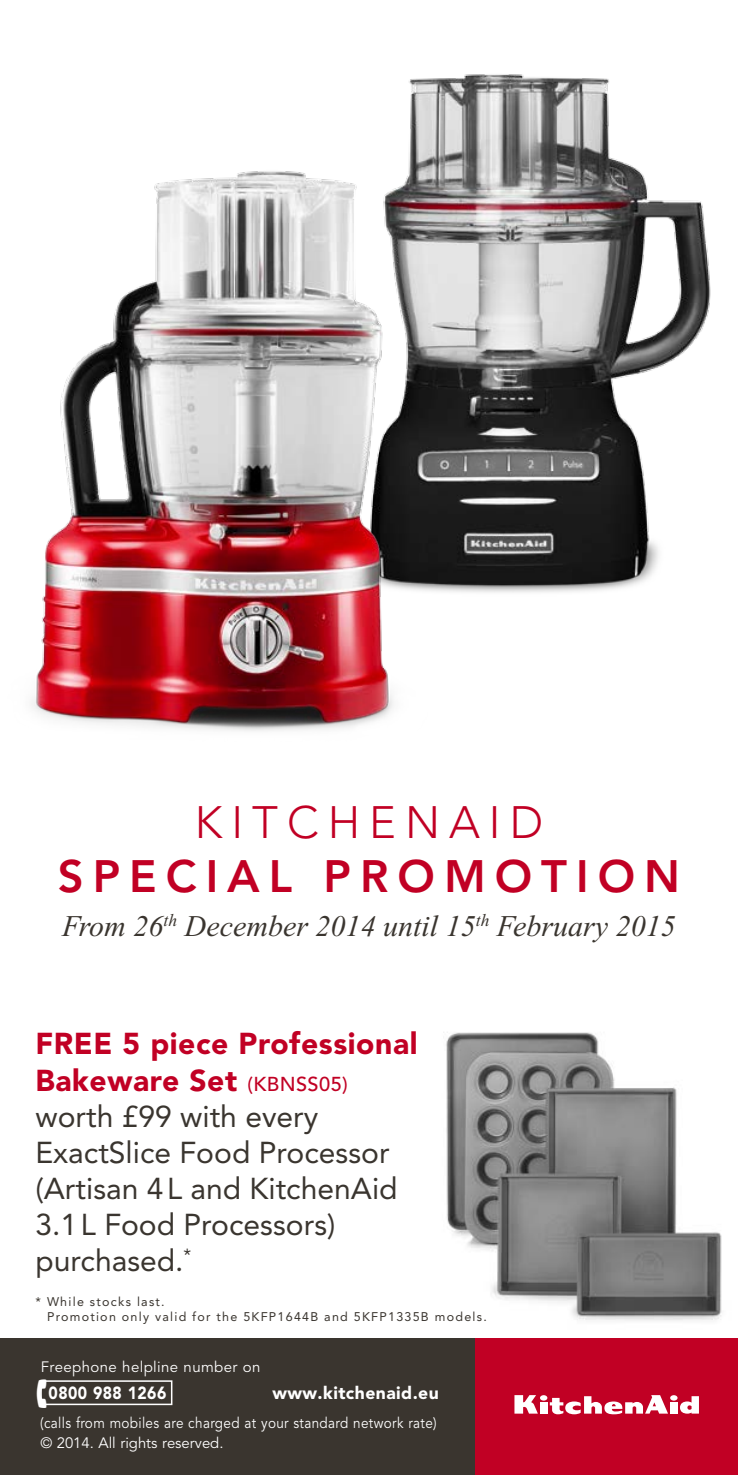
<style>
.page{position:relative;width:738px;height:1475px;background:#fff}
.page>*{position:absolute;margin:0;border:0;box-sizing:border-box;transform-origin:0 0}
.t1{font:800 45px/54px "Avenir LT Std";letter-spacing:.2em;color:#c10024;text-align:center}
.t2{font:40px "Mini Pics Digidings";color:#fff}
.t3{font:30px/36px "Avenir LT Std";color:#3a352f}
.t4{font:900 30px/36.2px "Avenir LT Std";letter-spacing:.02em;color:#c10024}
.t5{font:italic 30px "Times New Roman";color:#3a352f}
.t6{font:900 17.5px "Avenir LT Std";letter-spacing:.025em;color:#fff}
.t7{font:900 17.5px "Avenir LT Std";letter-spacing:.025em;color:#fff;scale:.9 1}
.Année{font:15px "Avenir LT Std";letter-spacing:.025em;color:#fff;scale:.9 1}
.Année-2{font:15px "Avenir LT Std";letter-spacing:.025em;color:#fff}
.Année-3{font:15px "Avenir LT Std";color:#fff}
.t8{font:12.5px/15px "Avenir LT Std";letter-spacing:.1em;color:#3a352f}
.s1{font-weight:300}
.s2{font-weight:500;font-size:20px}
</style>
<div class="page">
<img style="left:409px;top:74px;width:302px;height:519px">
<img style="left:443px;top:1032px;width:279px;height:289px">
<img style="left:31px;top:149px;width:469px;height:582px">
<div style="left:0;top:1337px;width:475px;height:137px;background:#3a352f"></div>
<div style="left:475px;top:1337px;width:262px;height:137px;background:#c10024"></div>
<div style="left:539px;top:1401px;width:8px;height:12px;background:#fff"></div>
<svg style="left:539px;top:1394px;width:8px;height:6px"></svg>
<div style="left:669px;top:1401px;width:8px;height:12px;background:#fff"></div>
<svg style="left:669px;top:1394px;width:8px;height:6px"></svg>
<svg style="left:514px;top:1395px;width:23px;height:18px"></svg>
<svg style="left:549px;top:1395px;width:118px;height:18px"></svg>
<svg style="left:680px;top:1396px;width:18px;height:17px"></svg>
<div style="left:40px;top:1379px;width:132px;height:25px;border:2px solid #fff"></div>
<p class="t1" style="left:58px;top:795px;width:623px"><span class="s1">KITCHENAID<br></span>SPECIAL PROMOTION</p>
<p class="t5" style="left:62px;top:910px;width:614px">From 26<sup>th</sup> December 2014 until 15<sup>th</sup> February 2015</p>
<p class="t4" style="left:35px;top:1025px;width:383px">FREE 5 piece Professional<br>Bakeware Set <span class="s2">(KBNSS05)</span></p>
<p class="t3" style="left:35px;top:1098px;width:363px">worth £99 with every<br>ExactSlice Food Processor (Artisan 4L and KitchenAid<br>3.1L Food Processors) purchased.<sup>*</sup></p>
<p class="t8" style="left:47px;top:1293px;width:441px;text-indent:-12px">* While stocks last.<br>Promotion only valid for the 5KFP1644B and 5KFP1335B models.</p>
<p class="Année-2" style="left:41px;top:1358px;width:221px">Freephone helpline number on</p>
<p class="t2" style="left:36px;top:1369px;width:13px">Y</p>
<p class="t7" style="left:49px;top:1381px;width:132px">0800 988 1266</p>
<p class="t6" style="left:272px;top:1381px;width:168px">www.kitchenaid.eu</p>
<p class="Année" style="left:40px;top:1413px;width:441px">(calls from mobiles are charged at your standard network rate)</p>
<p class="Année-3" style="left:40px;top:1433px;width:184px">© 2014. All rights reserved.</p>
</div>
